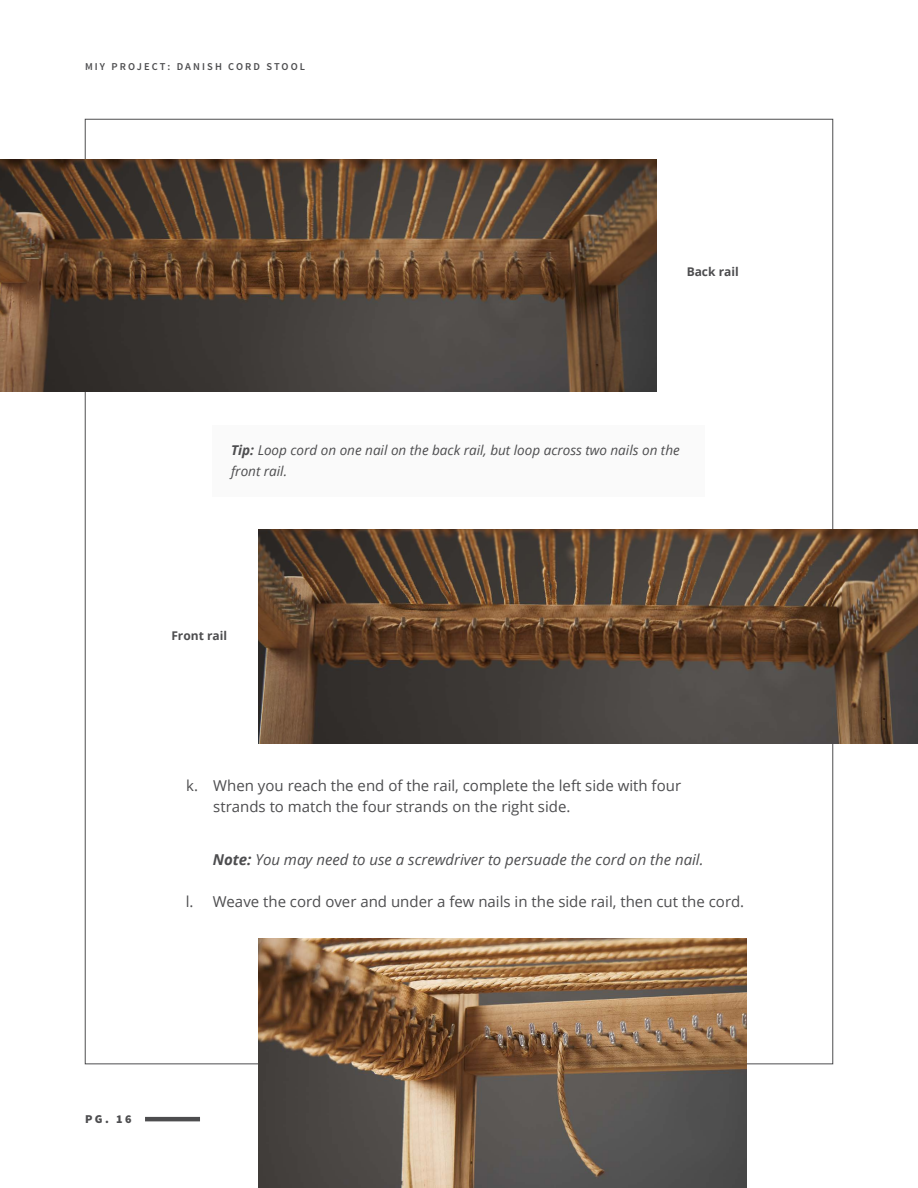
<style>
.page{position:relative;width:918px;height:1188px;background:#fff}
.page>*{position:absolute;margin:0;border:0;box-sizing:border-box;transform-origin:0 0}
.t1{font:15px/21px "Open Sans";color:#4d4d4f}
.Caution{font:italic 15px "Open Sans";color:#4d4d4f}
.Tips{font:italic 13.5px/21px "Open Sans";color:#4d4d4f}
.t2{font:700 12px "Open Sans";color:#4d4d4f}
.t3{font:900 12px "Source Sans Pro";color:#4d4d4f}
.t4{font:600 10.5px "Source Sans Pro";letter-spacing:.2em;color:#4d4d4f}
.s1{font-weight:700}
</style>
<div class="page">
<img style="left:259px;top:939px;width:487px;height:249px">
<img style="left:0;top:160px;width:656px;height:231px">
<img style="left:259px;top:530px;width:659px;height:214px">
<div style="left:213px;top:425px;width:492px;height:71px;background:#fafafa"></div>
<hr style="left:145px;top:1117px;width:55px;height:4px;background:#4d4d4f">
<p class="t4" style="left:85px;top:60px;width:222px">MIY PROJECT: DANISH CORD STOOL</p>
<p class="t2" style="left:687px;top:263px;width:54px">Back rail</p>
<p class="Tips" style="left:231px;top:439px;width:450px"><span class="s1">Tip:</span> Loop cord on one nail on the back rail, but loop across two nails on the front rail.</p>
<p class="t2" style="left:171px;top:628px;width:57px">Front rail</p>
<p class="t1" style="left:213px;top:775px;width:469px;text-indent:-27px">k. When you reach the end of the rail, complete the left side with four strands to match the four strands on the right side.</p>
<p class="Caution" style="left:213px;top:849px;width:492px"><span class="s1">Note:</span> You may need to use a screwdriver to persuade the cord on the nail.</p>
<p class="t1" style="left:186px;top:890px;width:560px">l. Weave the cord over and under a few nails in the side rail, then cut the cord.</p>
<p class="t3" style="left:85px;top:1111px;width:48px">PG. 16</p>
</div>
